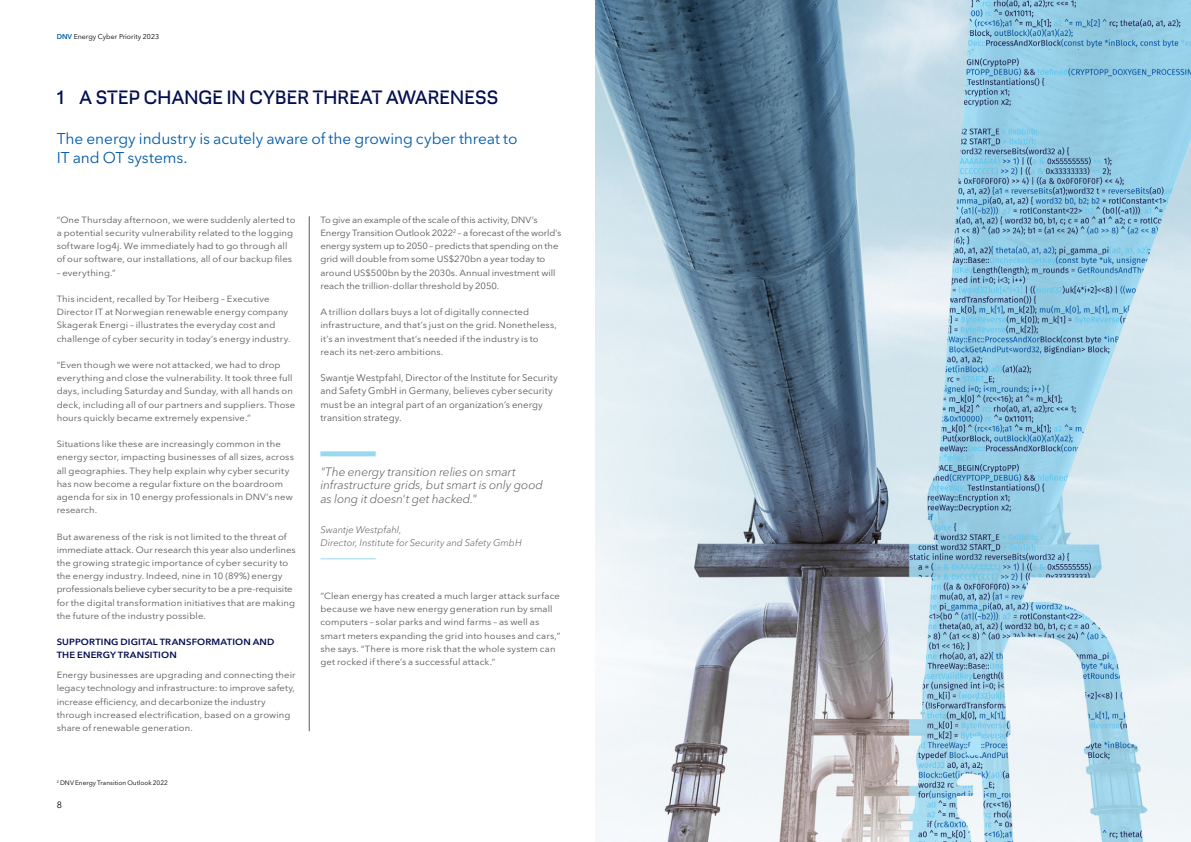
<style>
.page{position:relative;width:1191px;height:842px;background:#fff}
.page>*{position:absolute;margin:0;border:0;box-sizing:border-box;transform-origin:0 0}
.t1{font:500 18px "DNV Display";letter-spacing:.01em;color:#030f50}
.t2{font:15.5px/19.8px "Avenir Next LT Pro";letter-spacing:-.005em;color:#005baa}
.t3{font:italic 300 12px/13.2px "Avenir Next LT Pro";letter-spacing:-.005em;color:#58595b}
.t4{font:9.5px/13.2px "Avenir Next LT Pro";letter-spacing:.01em;color:#58595b}
.t5{font:italic 300 9.5px/13.2px "Avenir Next LT Pro";letter-spacing:.01em;color:#58595b}
.t6{font:9px "Avenir Next LT Pro";color:#000}
.t7{font:8.9px/13.2px "Avenir Next LT Pro";letter-spacing:.01em;color:#58595b;scale:1.06 1}
.t8{font:600 8.9px/13.2px "Avenir Next LT Pro";letter-spacing:.015em;color:#030f50;scale:1.06 1}
.t9{font:7px "Avenir Next LT Pro";color:#000}
.t10{font:6.5px "Avenir Next LT Pro";letter-spacing:.005em;color:#000}
.s1{font-weight:600;color:#005baa}
</style>
<div class="page">
<div style="left:320px;top:451px;width:56px;height:5px;background:#98d9f0"></div>
<hr style="left:320px;top:558px;width:56px;height:1px;background:#98d9f0">
<hr style="left:309px;top:216px;width:1px;height:515px;background:#58595b">
<img style="left:595px;top:0;width:596px;height:842px">
<p class="t9" style="left:57px;top:33px;width:104px"><span class="s1">DNV</span> Energy Cyber Priority 2023</p>
<h1 class="t1" style="left:57px;top:85px;width:443px">1 A STEP CHANGE IN CYBER THREAT AWARENESS</h1>
<h2 class="t2" style="left:57px;top:128px;width:462px">The energy industry is acutely aware of the growing cyber threat to<br>IT and OT systems.</h2>
<p class="t7" style="left:57px;top:213px;width:227px">“One Thursday afternoon, we were suddenly alerted to a potential security vulnerability related to the logging software log4j. We immediately had to go through all of our software, our installations, all of our backup files</p>
<p class="t7" style="left:57px;top:266px;width:57px">– everything.”</p>
<p class="t7" style="left:57px;top:292px;width:222px">This incident, recalled by Tor Heiberg – Executive Director IT at Norwegian renewable energy company Skagerak Energi – illustrates the everyday cost and challenge of cyber security in today’s energy industry.</p>
<p class="t7" style="left:57px;top:358px;width:227px">“Even though we were not attacked, we had to drop everything and close the vulnerability. It took three full days, including Saturday and Sunday, with all hands on deck, including all of our partners and suppliers. Those hours quickly became extremely expensive.”</p>
<p class="t7" style="left:57px;top:437px;width:225px">Situations like these are increasingly common in the energy sector, impacting businesses of all sizes, across all geographies. They help explain why cyber security has now become a regular fixture on the boardroom agenda for six in 10 energy professionals in DNV’s new research.</p>
<p class="t7" style="left:57px;top:530px;width:227px">But awareness of the risk is not limited to the threat of immediate attack. Our research this year also underlines the growing strategic importance of cyber security to the energy industry. Indeed, nine in 10 (89%) energy professionals believe cyber security to be a pre-requisite for the digital transformation initiatives that are making the future of the industry possible.</p>
<p class="t8" style="left:57px;top:635px;width:207px">SUPPORTING DIGITAL TRANSFORMATION AND<br>THE ENERGY TRANSITION</p>
<p class="t7" style="left:57px;top:668px;width:227px">Energy businesses are upgrading and connecting their legacy technology and infrastructure: to improve safety, increase efficiency, and decarbonize the industry through increased electrification, based on a growing share of renewable generation.</p>
<p class="t10" style="left:57px;top:779px;width:113px"><sup>2</sup> DNV Energy Transition Outlook 2022</p>
<p class="t6" style="left:57px;top:800px;width:7px">8</p>
<p class="t7" style="left:320px;top:213px;width:229px">To give an example of the scale of this activity, DNV’s Energy Transition Outlook 2022<sup>2</sup> – a forecast of the world’s energy system up to 2050 – predicts that spending on the grid will double from some US$270bn a year today to around US$500bn by the 2030s. Annual investment will reach the trillion-dollar threshold by 2050.</p>
<p class="t7" style="left:320px;top:305px;width:224px">A trillion dollars buys a lot of digitally connected infrastructure, and that’s just on the grid. Nonetheless, it’s an investment that’s needed if the industry is to reach its net-zero ambitions.</p>
<p class="t4" style="left:320px;top:371px;width:239px">Swantje Westpfahl, Director of the Institute for Security and Safety GmbH in Germany, believes cyber security must be an integral part of an organization’s energy transition strategy.</p>
<h3 class="t3" style="left:320px;top:465px;width:224px">"The energy transition relies on smart infrastructure grids, but smart is only good as long it doesn't get hacked."</h3>
<p class="t5" style="left:320px;top:523px;width:203px">Swantje Westpfahl,<br>Director, Institute for Security and Safety GmbH</p>
<p class="t7" style="left:320px;top:589px;width:228px">“Clean energy has created a much larger attack surface because we have new energy generation run by small computers – solar parks and wind farms – as well as smart meters expanding the grid into houses and cars,” she says. “There is more risk that the whole system can get rocked if there’s a successful attack.”</p>
</div>
